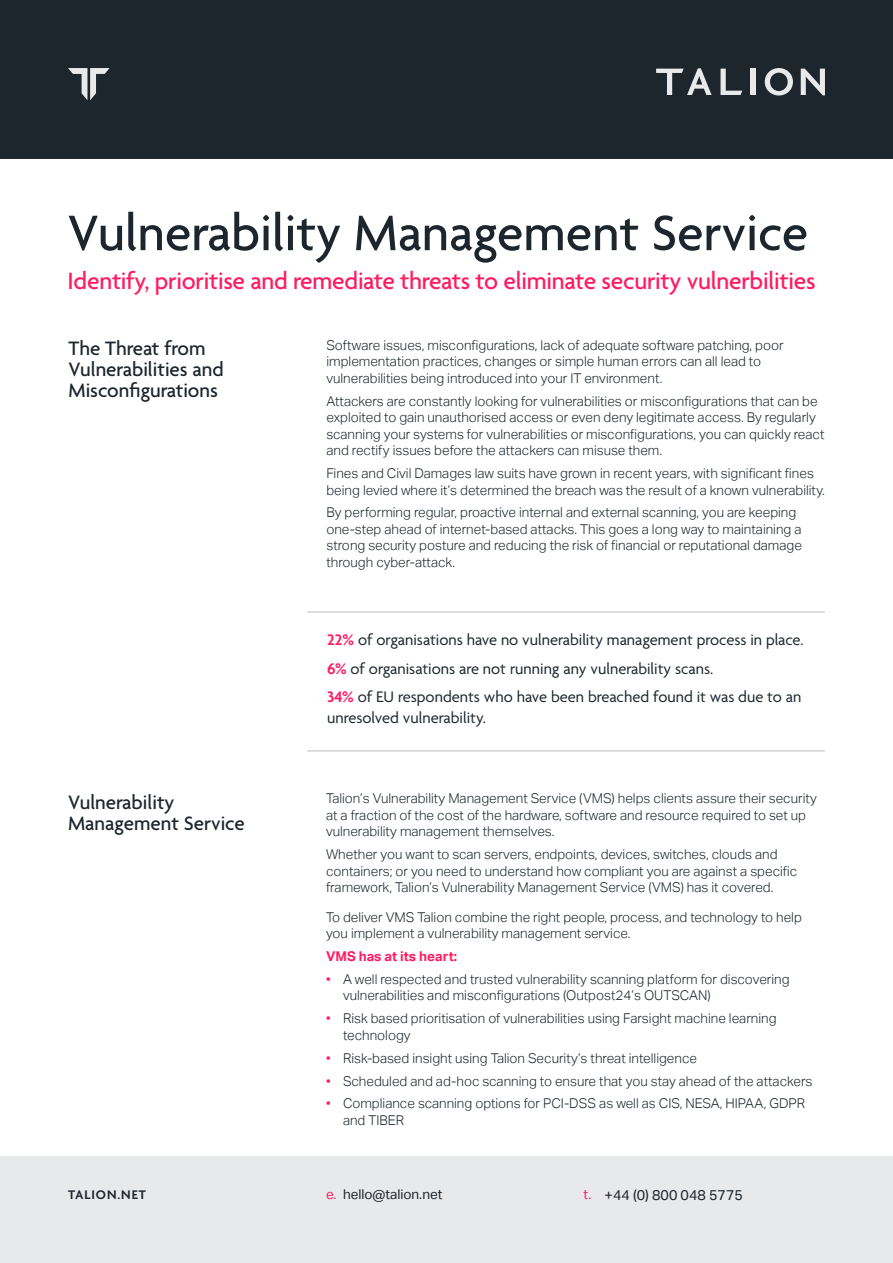
<style>
.page{position:relative;width:893px;height:1263px;background:#fff}
.page>*{position:absolute;margin:0;border:0;box-sizing:border-box;transform-origin:0 0}
.t1{font:500 54px "Agenda";color:#1d252d}
.t2{font:500 25.5px "Agenda";letter-spacing:-.01em;color:#ff1a61}
.t3{font:500 21px/21px "Agenda";color:#1d252d}
.t4{font:16.5px/28.5px "Agenda";color:#1d252d}
.t5{font:14.25px "Aktiv Grotesk";color:#1d252d}
.t6{font:300 13.5px/16.5px "Aktiv Grotesk";color:#1d252d}
.t7{font:13.5px "Aktiv Grotesk";color:#1d252d}
.t8{font:700 13.5px "Aktiv Grotesk";color:#ff1a61}
.t9{font:600 13.5px "Agenda";letter-spacing:.07em;color:#1d252d}
.s1{font-weight:600;color:#ff1a61}
.s2{color:#ff1a61}
.s3{font-size:13.5px;color:#ff1a61}
</style>
<div class="page">
<div style="left:0;top:1157px;width:893px;height:106px;background:#e8e9ea"></div>
<div style="left:0;top:0;width:893px;height:159px;background:#1d252d"></div>
<svg style="left:68px;top:68px;width:42px;height:32px"></svg>
<svg style="left:656px;top:68px;width:56px;height:27px"></svg>
<svg style="left:720px;top:69px;width:22px;height:26px"></svg>
<div style="left:751px;top:69px;width:5px;height:26px;background:#e8e9ea"></div>
<svg style="left:765px;top:68px;width:28px;height:28px"></svg>
<svg style="left:801px;top:69px;width:24px;height:26px"></svg>
<hr style="left:307px;top:750px;width:518px;height:1px;background:#bbbec0">
<hr style="left:307px;top:612px;width:518px;height:1px;background:#bbbec0">
<h1 class="t1" style="left:68px;top:200px;width:742px">Vulnerability Management Service</h1>
<h2 class="t2" style="left:68px;top:265px;width:749px">Identify, prioritise and remediate threats to eliminate security vulnerbilities</h2>
<h3 class="t3" style="left:68px;top:337px;width:157px">The Threat from<br>Vulnerabilities and<br>Misconfigurations</h3>
<p class="t6" style="left:326px;top:337px;width:459px">Software issues, misconfigurations, lack of adequate software patching, poor implementation practices, changes or simple human errors can all lead to vulnerabilities being introduced into your IT environment.</p>
<p class="t6" style="left:326px;top:393px;width:500px">Attackers are constantly looking for vulnerabilities or misconfigurations that can be exploited to gain unauthorised access or even deny legitimate access. By regularly scanning your systems for vulnerabilities or misconfigurations, you can quickly react and rectify issues before the attackers can misuse them.</p>
<p class="t6" style="left:326px;top:465px;width:500px">Fines and Civil Damages law suits have grown in recent years, with significant fines being levied where it’s determined the breach was the result of a known vulnerability.</p>
<p class="t6" style="left:326px;top:505px;width:477px">By performing regular, proactive internal and external scanning, you are keeping one-step ahead of internet-based attacks. This goes a long way to maintaining a strong security posture and reducing the risk of financial or reputational damage through cyber-attack.</p>
<p class="t4" style="left:327px;top:625px;width:478px"><span class="s1">22%</span> of organisations have no vulnerability management process in place.<br><span class="s1">6%</span> of organisations are not running any vulnerability scans.<br><span class="s1">34%</span> of EU respondents who have been breached found it was due to an</p>
<p class="t4" style="left:327px;top:703px;width:160px">unresolved vulnerability.</p>
<h3 class="t3" style="left:68px;top:791px;width:178px">Vulnerability<br>Management Service</h3>
<p class="t6" style="left:326px;top:790px;width:492px">Talion’s Vulnerability Management Service (VMS) helps clients assure their security at a fraction of the cost of the hardware, software and resource required to set up vulnerability management themselves.</p>
<p class="t6" style="left:326px;top:846px;width:473px">Whether you want to scan servers, endpoints, devices, switches, clouds and containers; or you need to understand how compliant you are against a specific framework, Talion’s Vulnerability Management Service (VMS) has it covered.</p>
<p class="t6" style="left:326px;top:909px;width:477px">To deliver VMS Talion combine the right people, process, and technology to help you implement a vulnerability management service.</p>
<p class="t8" style="left:326px;top:948px;width:133px">VMS has at its heart:</p>
<p class="t6" style="left:343px;top:971px;width:448px;text-indent:-17px"><span class="s2">•</span> A well respected and trusted vulnerability scanning platform for discovering vulnerabilities and misconfigurations (Outpost24’s OUTSCAN)</p>
<p class="t6" style="left:343px;top:1010px;width:435px;text-indent:-17px"><span class="s2">•</span> Risk based prioritisation of vulnerabilities using Farsight machine learning technology</p>
<p class="t6" style="left:326px;top:1050px;width:373px"><span class="s2">•</span> Risk-based insight using Talion Security’s threat intelligence</p>
<p class="t6" style="left:326px;top:1072px;width:488px"><span class="s2">•</span> Scheduled and ad-hoc scanning to ensure that you stay ahead of the attackers</p>
<p class="t6" style="left:343px;top:1095px;width:464px;text-indent:-17px"><span class="s2">•</span> Compliance scanning options for PCI-DSS as well as CIS, NESA, HIPAA, GDPR and TIBER</p>
<p class="t9" style="left:68px;top:1186px;width:79px">TALION.NET</p>
<p class="t7" style="left:326px;top:1186px;width:118px"><span class="s2">e.</span> hello@talion.net</p>
<p class="t5" style="left:584px;top:1186px;width:161px"><span class="s3">t.</span> +44 (0) 800 048 5775</p>
</div>
